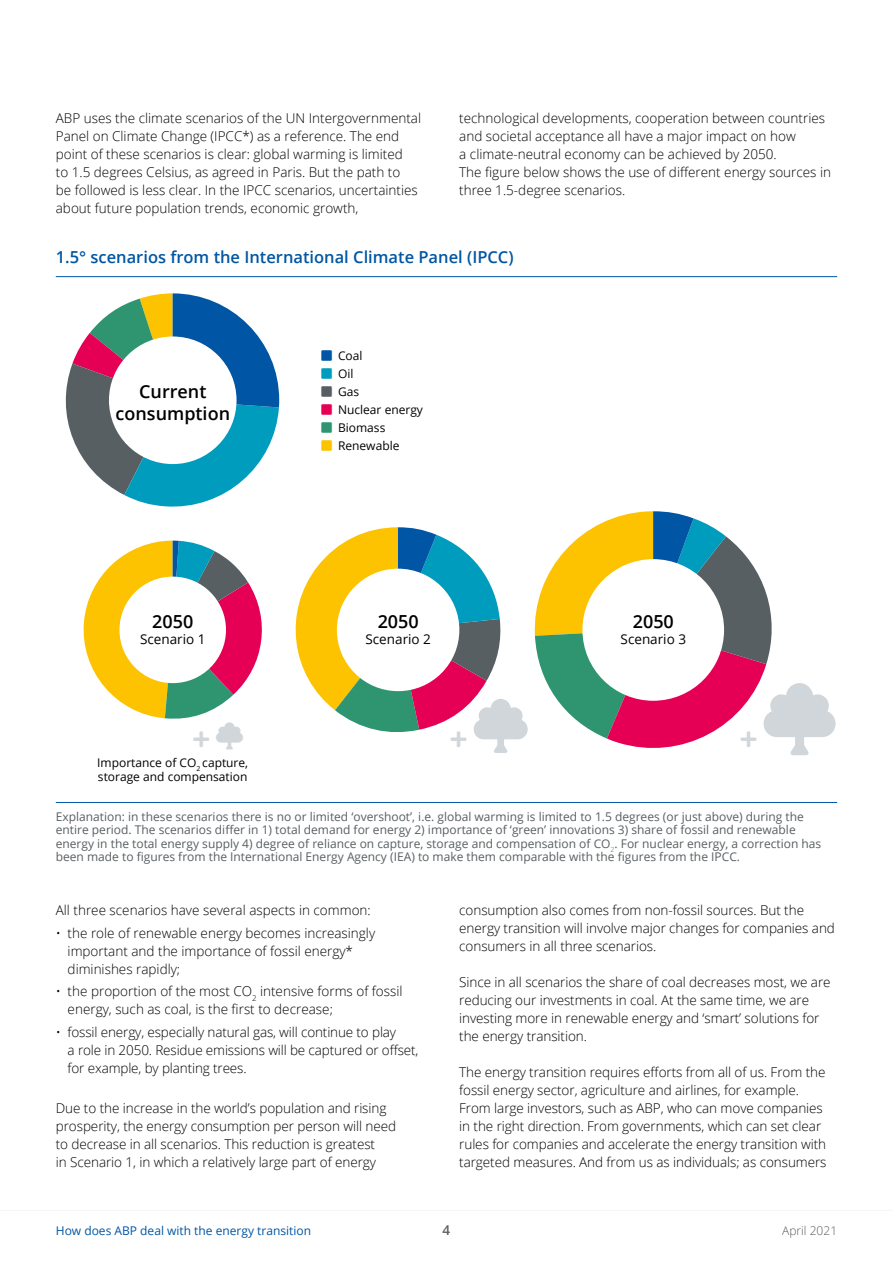
<style>
.page{position:relative;width:893px;height:1263px;background:#fff}
.page>*{position:absolute;margin:0;border:0;box-sizing:border-box;transform-origin:0 0}
.t1{font:600 18px/21.6px "Open Sans";color:#000;text-align:center}
.Kopje{font:600 16.5px "Open Sans";color:#0056a4}
.Bodytekst{font:300 13.5px/18px "Open Sans";letter-spacing:-.005em;color:#000}
.Opsomming{font:300 13.5px/18px "Open Sans";color:#000}
.t2{font:13.5px "Open Sans";color:#000}
.t3{font:600 13.5px "Open Sans";color:#585f62}
.Grafiek_uitleg{font:12px/13.5px "Open Sans";color:#585f62}
.t4{font:12px/18px "Open Sans";color:#000}
.t5{font:12px "Open Sans";color:#0056a4}
.t6{font:300 12px "Open Sans";color:#585f62}
</style>
<div class="page">
<hr style="left:0;top:1210px;width:893px;height:1px;background:#f4f5f6">
<hr style="left:56px;top:276px;width:781px;height:1px;background:#0056a4">
<hr style="left:56px;top:802px;width:781px;height:1px;background:#0056a4">
<svg style="left:65px;top:293px;width:707px;height:455px"></svg>
<p class="Bodytekst" style="left:56px;top:109px;width:367px">ABP uses the climate scenarios of the UN Intergovernmental Panel on Climate Change (IPCC*) as a reference. The end point of these scenarios is clear: global warming is limited<br>to 1.5 degrees Celsius, as agreed in Paris. But the path to<br>be followed is less clear. In the IPCC scenarios, uncertainties about future population trends, economic growth,</p>
<p class="Bodytekst" style="left:459px;top:109px;width:373px">technological developments, cooperation between countries and societal acceptance all have a major impact on how<br>a climate-neutral economy can be achieved by 2050.<br>The figure below shows the use of different energy sources in three 1.5-degree scenarios.</p>
<p class="Kopje" style="left:56px;top:245px;width:459px">1.5° scenarios from the International Climate Panel (IPCC)</p>
<p class="t1" style="left:116px;top:380px;width:116px">Current consumption</p>
<p class="t1" style="left:152px;top:610px;width:43px">2050</p>
<p class="t2" style="left:140px;top:630px;width:67px">Scenario 1</p>
<p class="t4" style="left:97px;top:755px;width:152px;line-height:14.4px">Importance of CO<sub>2</sub> capture, storage and compensation</p>
<p class="t4" style="left:338px;top:347px;width:86px">Coal<br>Oil<br>Gas<br>Nuclear energy<br>Biomass<br>Renewable</p>
<p class="t1" style="left:378px;top:610px;width:43px">2050</p>
<p class="t2" style="left:365px;top:630px;width:67px">Scenario 2</p>
<p class="t1" style="left:633px;top:610px;width:43px">2050</p>
<p class="t2" style="left:621px;top:630px;width:67px">Scenario 3</p>
<p class="Grafiek_uitleg" style="left:56px;top:809px;width:767px">Explanation: in these scenarios there is no or limited ‘overshoot’, i.e. global warming is limited to 1.5 degrees (or just above) during the entire period. The scenarios differ in 1) total demand for energy 2) importance of ‘green’ innovations 3) share of fossil and renewable energy in the total energy supply 4) degree of reliance on capture, storage and compensation of CO<sub>2</sub>. For nuclear energy, a correction has been made to figures from the International Energy Agency (IEA) to make them comparable with the figures from the IPCC.</p>
<p class="Bodytekst" style="left:56px;top:901px;width:316px">All three scenarios have several aspects in common:</p>
<p class="Opsomming" style="left:68px;top:923px;width:309px;text-indent:-12px">• the role of renewable energy becomes increasingly important and the importance of fossil energy* diminishes rapidly;</p>
<p class="Opsomming" style="left:68px;top:982px;width:336px;text-indent:-12px">• the proportion of the most CO<sub>2</sub> intensive forms of fossil energy, such as coal, is the first to decrease;</p>
<p class="Opsomming" style="left:68px;top:1022px;width:352px;text-indent:-12px">• fossil energy, especially natural gas, will continue to play<br>a role in 2050. Residue emissions will be captured or offset, for example, by planting trees.</p>
<p class="Bodytekst" style="left:56px;top:1099px;width:342px">Due to the increase in the world’s population and rising prosperity, the energy consumption per person will need to decrease in all scenarios. This reduction is greatest<br>in Scenario 1, in which a relatively large part of energy</p>
<p class="Bodytekst" style="left:459px;top:901px;width:377px">consumption also comes from non-fossil sources. But the energy transition will involve major changes for companies and consumers in all three scenarios.</p>
<p class="Bodytekst" style="left:459px;top:973px;width:373px">Since in all scenarios the share of coal decreases most, we are reducing our investments in coal. At the same time, we are investing more in renewable energy and ‘smart’ solutions for the energy transition.</p>
<p class="Bodytekst" style="left:459px;top:1063px;width:369px">The energy transition requires efforts from all of us. From the fossil energy sector, agriculture and airlines, for example.<br>From large investors, such as ABP, who can move companies in the right direction. From governments, which can set clear rules for companies and accelerate the energy transition with targeted measures. And from us as individuals; as consumers</p>
<p class="t5" style="left:56px;top:1222px;width:257px">How does ABP deal with the energy transition</p>
<p class="t3" style="left:443px;top:1221px;width:9px">4</p>
<p class="t6" style="left:782px;top:1222px;width:56px">April 2021</p>
</div>
